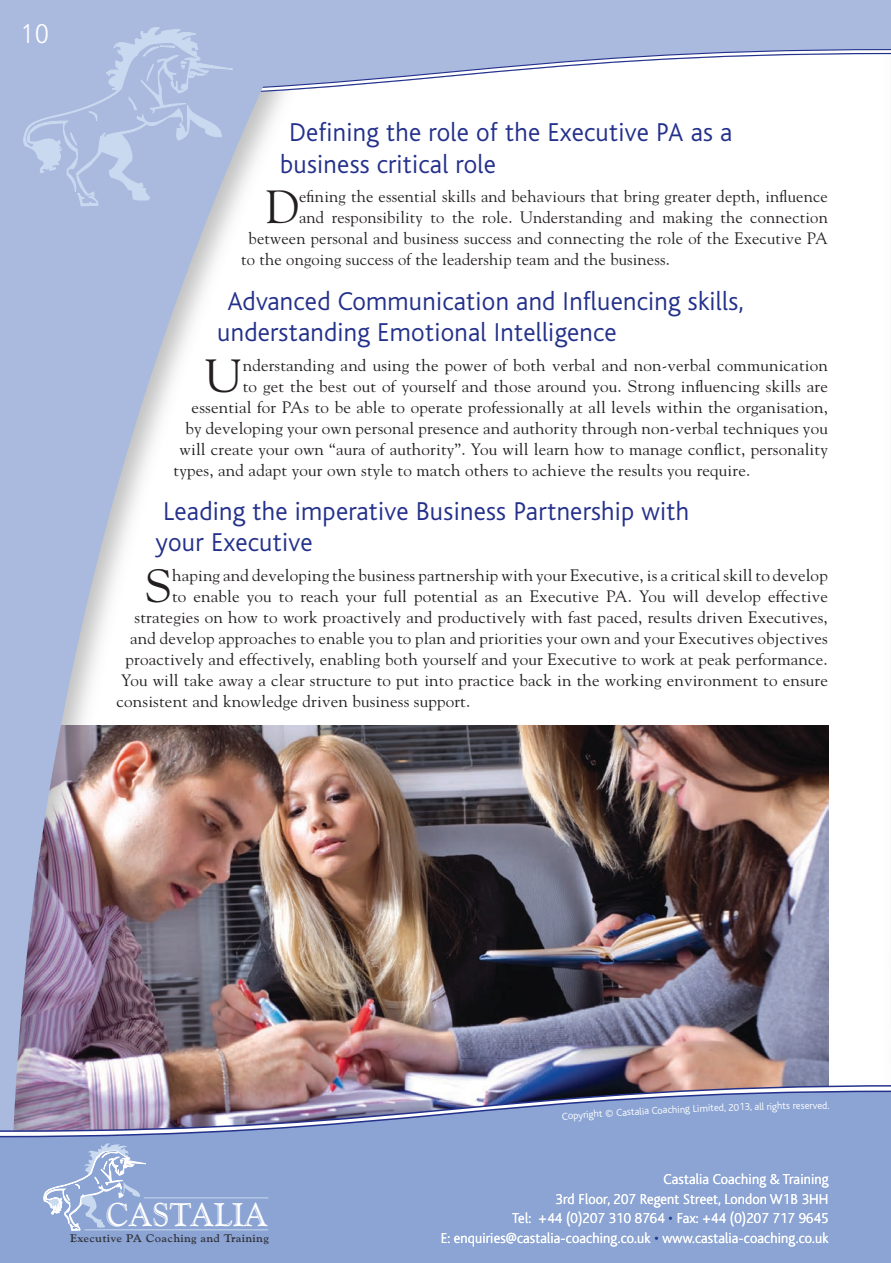
<style>
.page{position:relative;width:891px;height:1263px;background:#fff}
.page>*{position:absolute;margin:0;border:0;box-sizing:border-box;transform-origin:0 0}
.t1{font:46.35px "Goudy";color:#231f20}
.t2{font:32.85px "Goudy Handtooled BT";color:#fff}
.t3{font:300 27px/31.5px "Bliss";letter-spacing:.01em;color:#24318b}
.t4{font:27px "Humanist 777 BT Light B";color:#fff;scale:.95 1}
.t5{font:16.5px "Goudy";letter-spacing:.01em;color:#231f20}
.t6{font:300 15px/19.5px "Bliss";letter-spacing:.01em;color:#fff;text-align:right;scale:.95 1}
.t7{font:10.95px "Goudy Handtooled BT";letter-spacing:.03em;color:#231f20;scale:1.1 1}
.t8{font:300 10.5px "Bliss";color:#fff}
.s1{color:#253f8e}
</style>
<div class="page">
<img style="left:352px;top:726px;width:476px;height:358px">
<img style="left:316px;top:725px;width:36px;height:359px">
<div style="left:316px;top:0;width:575px;height:27px;background:#aabadf"></div>
<img style="left:0;top:0;width:316px;height:1084px">
<img style="left:0;top:1084px;width:891px;height:5px">
<svg style="left:0;top:1089px;width:891px;height:174px;background:#8da0cd"></svg>
<svg style="left:0;top:27px;width:891px;height:179px"></svg>
<hr style="left:144px;top:1197px;width:124px;height:1px;background:#c9d9ef">
<hr style="left:85px;top:1229px;width:183px;height:1px;background:#c9d9ef">
<svg style="left:40px;top:1143px;width:109px;height:87px;background:#9cb2da"></svg>
<h3 class="t4" style="left:20px;top:17px;width:32px">10</h3>
<h3 class="t3" style="left:280px;top:117px;width:453px;text-indent:9px">Defining the role of the Executive PA as a business critical role</h3>
<h1 class="t1" style="left:265px;top:178px;width:35px">D</h1>
<p class="t5" style="left:299px;top:186px;width:530px">efining the essential skills and behaviours that bring greater depth, influence</p>
<p class="t5" style="left:299px;top:207px;width:530px">and responsibility to the role. Understanding and making the connection</p>
<p class="t5" style="left:249px;top:228px;width:581px">between personal and business success and connecting the role of the Executive PA</p>
<p class="t5" style="left:241px;top:249px;width:430px">to the ongoing success of the leadership team and the business.</p>
<h3 class="t3" style="left:217px;top:285px;width:528px;text-indent:11px">Advanced Communication and Influencing skills, understanding Emotional Intelligence</h3>
<h1 class="t1" style="left:205px;top:347px;width:39px">U</h1>
<p class="t5" style="left:243px;top:354px;width:586px">nderstanding and using the power of both verbal and non-verbal communication</p>
<p class="t5" style="left:243px;top:375px;width:586px">to get the best out of yourself and those around you. Strong influencing skills are</p>
<p class="t5" style="left:192px;top:396px;width:638px">essential for PAs to be able to operate professionally at all levels within the organisation,</p>
<p class="t5" style="left:186px;top:417px;width:643px">by developing your own personal presence and authority through non-verbal techniques you</p>
<p class="t5" style="left:180px;top:438px;width:650px">will create your own “aura of authority”. You will learn how to manage conflict, personality</p>
<p class="t5" style="left:174px;top:459px;width:578px">types, and adapt your own style to match others to achieve the results you require.</p>
<h3 class="t3" style="left:156px;top:496px;width:535px">Leading the imperative Business Partnership with your Executive</h3>
<h1 class="t1" style="left:145px;top:557px;width:28px">S</h1>
<p class="t5" style="left:172px;top:565px;width:657px">haping and developing the business partnership with your Executive, is a critical skill to develop</p>
<p class="t5" style="left:172px;top:586px;width:657px">to enable you to reach your full potential as an Executive PA. You will develop effective</p>
<p class="t5" style="left:135px;top:607px;width:694px">strategies on how to work proactively and productively with fast paced, results driven Executives,</p>
<p class="t5" style="left:130px;top:628px;width:699px">and develop approaches to enable you to plan and priorities your own and your Executives objectives</p>
<p class="t5" style="left:126px;top:649px;width:703px">proactively and effectively, enabling both yourself and your Executive to work at peak performance.</p>
<p class="t5" style="left:121px;top:670px;width:708px">You will take away a clear structure to put into practice back in the working environment to ensure</p>
<p class="t5" style="left:117px;top:691px;width:355px">consistent and knowledge driven business support.</p>
<h2 class="t2" style="left:106px;top:1194px;width:164px">CASTALIA</h2>
<p class="t7" style="left:70px;top:1232px;width:182px">Executive PA Coaching and Training</p>
<p class="t8" style="left:561px;top:1110px;width:62px;rotate:-4deg">Copyright © C</p>
<p class="t8" style="left:622px;top:1106px;width:64px;rotate:-3deg">astalia Coachin</p>
<p class="t8" style="left:685px;top:1103px;width:68px;rotate:-2deg">g Limited, 2013,</p>
<p class="t8" style="left:754px;top:1101px;width:77px;rotate:-1deg">all rights reserved.</p>
<p class="t6" style="left:441px;top:1169px;width:410px">Castalia Coaching &amp; Training<br>3rd Floor, 207 Regent Street, London W1B 3HH<br>Tel: +44 (0)207 310 8764 <span class="s1">•</span> Fax: +44 (0)207 717 9645<br>E: enquiries@castalia-coaching.co.uk <span class="s1">•</span> www.castalia-coaching.co.uk</p>
</div>
